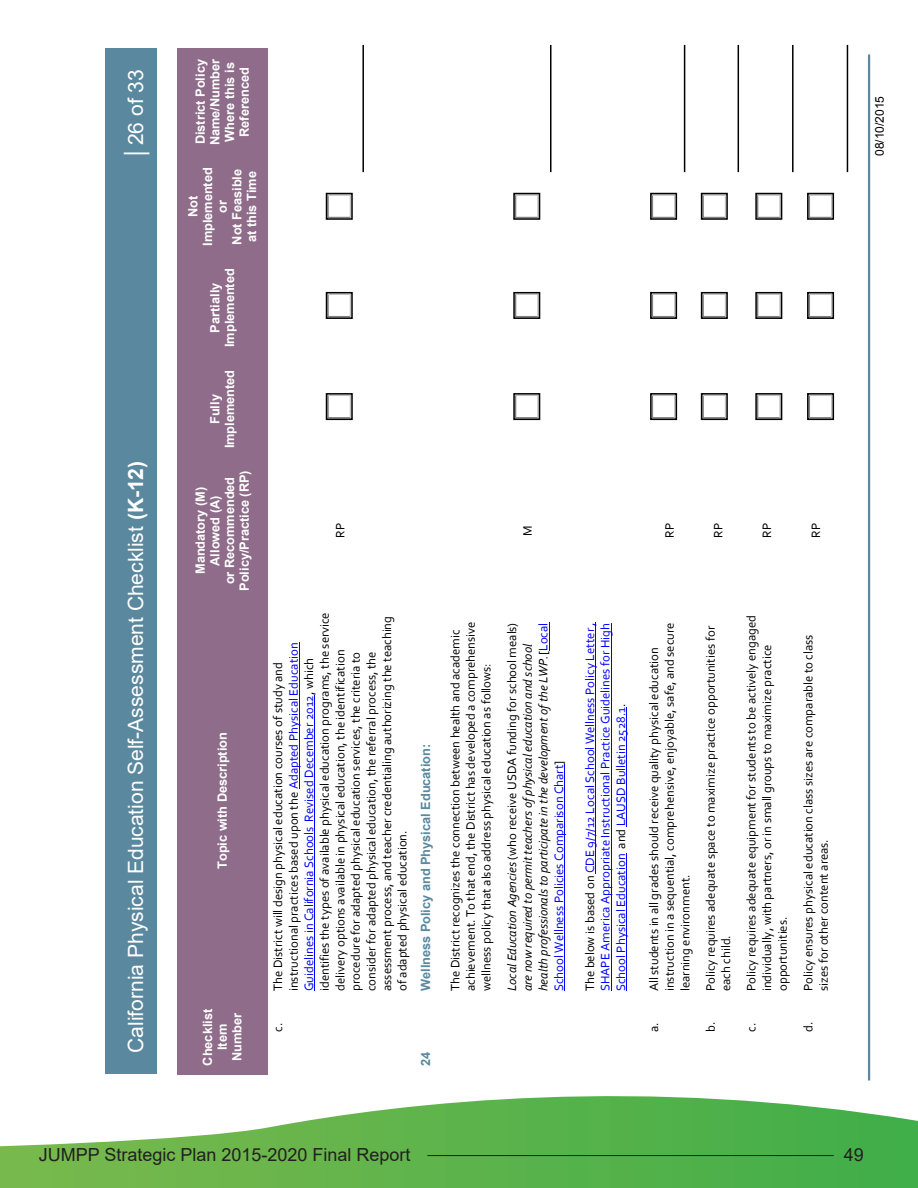
<style>
.page{position:relative;width:918px;height:1188px;background:#fff}
.page>*{position:absolute;margin:0;border:0;box-sizing:border-box;transform-origin:0 0}
.t1{font:21px "Arial";color:#fff}
.t2{font:18px "Arial";color:#231f20}
.t3{font:12.75px/15.6px "Corbel";color:#000}
.t4{font:italic 12.75px/15.6px "Corbel";color:#000}
.t5{font:700 12.75px/14.7px "Arial";letter-spacing:-.005em;color:#fff;text-align:center}
.t6{font:12.75px/15.6px "Corbel";color:#00f;text-align:justify}
.t7{font:700 12.75px "Arial";letter-spacing:-.005em;color:#59889f}
.t8{font:12px "Arial";letter-spacing:-.005em;color:#000}
.s1{font-weight:700}
.s2{color:#00f}
.s3{font-style:normal}
.s4{font-style:normal;color:#00f}
.s5{color:#000}
</style>
<div class="page">
<svg style="left:0;top:1076px;width:918px;height:112px"></svg>
<hr style="left:427px;top:1155px;width:407px;height:1px;background:#231f20">
<div style="left:106px;top:56px;width:51px;height:1010px;background:#59889f"></div>
<div style="left:177px;top:1000px;width:91px;height:75px;background:#8e6c8a"></div>
<div style="left:177px;top:601px;width:91px;height:399px;background:#8e6c8a"></div>
<div style="left:177px;top:460px;width:91px;height:141px;background:#8e6c8a"></div>
<div style="left:177px;top:358px;width:91px;height:102px;background:#8e6c8a"></div>
<div style="left:177px;top:257px;width:91px;height:101px;background:#8e6c8a"></div>
<div style="left:177px;top:156px;width:91px;height:101px;background:#8e6c8a"></div>
<div style="left:177px;top:48px;width:91px;height:108px;background:#8e6c8a"></div>
<hr style="left:299px;top:643px;width:1px;height:146px;background:#00f">
<hr style="left:314px;top:695px;width:1px;height:296px;background:#00f">
<svg style="left:549px;top:623px;width:1px;height:28px"></svg>
<hr style="left:564px;top:765px;width:1px;height:226px;background:#00f">
<hr style="left:595px;top:622px;width:1px;height:251px;background:#00f">
<hr style="left:611px;top:623px;width:1px;height:368px;background:#00f">
<hr style="left:627px;top:854px;width:1px;height:137px;background:#00f">
<hr style="left:627px;top:707px;width:1px;height:119px;background:#00f">
<hr style="left:868px;top:54px;width:2px;height:1026px;background:#59889f">
<hr style="left:362px;top:45px;width:2px;height:127px;background:#000">
<hr style="left:550px;top:45px;width:1px;height:127px;background:#000">
<hr style="left:684px;top:45px;width:1px;height:127px;background:#000">
<hr style="left:738px;top:45px;width:1px;height:127px;background:#000">
<hr style="left:792px;top:45px;width:2px;height:127px;background:#000">
<hr style="left:847px;top:45px;width:1px;height:127px;background:#000">
<svg style="left:349px;top:396px;width:1px;height:21px"></svg>
<div style="left:326px;top:393px;width:27px;height:27px;border:2px solid #000"></div>
<svg style="left:349px;top:295px;width:1px;height:21px"></svg>
<div style="left:326px;top:292px;width:27px;height:27px;border:2px solid #000"></div>
<svg style="left:329px;top:196px;width:21px;height:21px"></svg>
<div style="left:326px;top:193px;width:27px;height:27px;border:2px solid #000"></div>
<svg style="left:516px;top:396px;width:1px;height:21px"></svg>
<div style="left:513px;top:393px;width:27px;height:27px;border:2px solid #000"></div>
<svg style="left:516px;top:295px;width:1px;height:21px"></svg>
<div style="left:513px;top:292px;width:27px;height:27px;border:2px solid #000"></div>
<svg style="left:516px;top:196px;width:21px;height:21px"></svg>
<div style="left:513px;top:193px;width:27px;height:27px;border:2px solid #000"></div>
<svg style="left:653px;top:396px;width:1px;height:21px"></svg>
<div style="left:650px;top:393px;width:27px;height:27px;border:2px solid #000"></div>
<svg style="left:653px;top:295px;width:1px;height:21px"></svg>
<div style="left:650px;top:292px;width:27px;height:27px;border:2px solid #000"></div>
<svg style="left:653px;top:196px;width:21px;height:21px"></svg>
<div style="left:650px;top:193px;width:27px;height:27px;border:2px solid #000"></div>
<div style="left:701px;top:393px;width:27px;height:27px;border:2px solid #000"></div>
<div style="left:701px;top:292px;width:27px;height:27px;border:2px solid #000"></div>
<svg style="left:704px;top:216px;width:21px;height:1px"></svg>
<div style="left:701px;top:193px;width:27px;height:27px;border:2px solid #000"></div>
<svg style="left:758px;top:396px;width:1px;height:21px"></svg>
<div style="left:755px;top:393px;width:27px;height:27px;border:2px solid #000"></div>
<svg style="left:758px;top:295px;width:1px;height:21px"></svg>
<div style="left:755px;top:292px;width:27px;height:27px;border:2px solid #000"></div>
<svg style="left:758px;top:196px;width:21px;height:21px"></svg>
<div style="left:755px;top:193px;width:27px;height:27px;border:2px solid #000"></div>
<svg style="left:809px;top:395px;width:23px;height:23px"></svg>
<div style="left:807px;top:393px;width:27px;height:27px;border:1px solid #000"></div>
<svg style="left:809px;top:294px;width:23px;height:23px"></svg>
<div style="left:807px;top:292px;width:27px;height:27px;border:1px solid #000"></div>
<svg style="left:809px;top:195px;width:23px;height:23px"></svg>
<div style="left:807px;top:193px;width:27px;height:27px;border:1px solid #000"></div>
<p class="t1" style="left:122px;top:159px;width:91px;rotate:-90deg">│26 of 33</p>
<p class="t1" style="left:121px;top:1053px;width:593px;rotate:-90deg">California Physical Education Self-Assessment Checklist <span class="s1">(K-12)</span></p>
<p class="t5" style="left:193px;top:145px;width:88px;rotate:-90deg">District Policy<br>Name/Number<br>Where this is<br>Referenced</p>
<p class="t5" style="left:186px;top:246px;width:80px;rotate:-90deg">Not<br>Implemented or<br>Not Feasible at this Time</p>
<p class="t5" style="left:208px;top:347px;width:80px;rotate:-90deg">Partially<br>Implemented</p>
<p class="t5" style="left:208px;top:448px;width:80px;rotate:-90deg">Fully<br>Implemented</p>
<p class="t5" style="left:193px;top:591px;width:122px;rotate:-90deg">Mandatory (M)<br>Allowed (A)<br>or Recommended<br>Policy/Practice (RP)</p>
<p class="t5" style="left:215px;top:869px;width:138px;rotate:-90deg">Topic with Description</p>
<p class="t5" style="left:201px;top:1066px;width:58px;rotate:-90deg">Checklist<br>Item<br>Number</p>
<p class="t3" style="left:332px;top:538px;width:16px;rotate:-90deg">RP</p>
<p class="t3" style="left:270px;top:991px;width:380px;rotate:-90deg">The District will design physical education courses of study and instructional practices based upon the <span class="s2">Adapted Physical Education Guidelines in California Schools Revised December 2012</span>, which identifies the types of available physical education programs, the service delivery options available in physical education, the identification procedure for adapted physical education services, the criteria to consider for adapted physical education, the referral process, the assessment process, and teacher credentialing authorizing the teaching of adapted physical education.</p>
<p class="t7" style="left:417px;top:991px;width:249px;rotate:-90deg">Wellness Policy and Physical Education:</p>
<p class="t3" style="left:270px;top:1032px;width:10px;rotate:-90deg">c.</p>
<p class="t7" style="left:417px;top:1066px;width:16px;rotate:-90deg">24</p>
<p class="t3" style="left:520px;top:536px;width:12px;rotate:-90deg">M</p>
<p class="t3" style="left:447px;top:991px;width:371px;rotate:-90deg">The District recognizes the connection between health and academic achievement. To that end, the District has developed a comprehensive wellness policy that also address physical education as follows:</p>
<p class="t4" style="left:504px;top:991px;width:370px;rotate:-90deg">Local Education Agencies <span class="s3">(who receive USDA funding for school meals) </span>are now required to permit teachers of physical education and school health professionals to participate in the development of the LWP.<span class="s3">[</span><span class="s4">Local School Wellness Policies Comparison Chart</span><span class="s3">]</span></p>
<p class="t6" style="left:582px;top:991px;width:370px;rotate:-90deg"><span class="s5">The below is based on</span> CDE 9/7/12 Local School Wellness Policy Letter , SHAPE America Appropriate Instructional Practice Guidelines for High School Physical Education <span class="s5">and</span> LAUSD Bulletin 2528.1<span class="s5">.</span></p>
<p class="t3" style="left:661px;top:538px;width:16px;rotate:-90deg">RP</p>
<p class="t3" style="left:710px;top:538px;width:16px;rotate:-90deg">RP</p>
<p class="t3" style="left:759px;top:538px;width:16px;rotate:-90deg">RP</p>
<p class="t3" style="left:808px;top:538px;width:16px;rotate:-90deg">RP</p>
<p class="t3" style="left:646px;top:991px;width:370px;rotate:-90deg">All students in all grades should receive quality physical education instruction in a sequential, comprehensive, enjoyable, safe, and secure learning environment.</p>
<p class="t3" style="left:646px;top:1032px;width:11px;rotate:-90deg">a.</p>
<p class="t3" style="left:703px;top:991px;width:367px;text-indent:-41px;rotate:-90deg">b. Policy requires adequate space to maximize practice opportunities for each child.</p>
<p class="t3" style="left:743px;top:991px;width:378px;rotate:-90deg">Policy requires adequate equipment for students to be actively engaged individually, with partners, or in small groups to maximize practice opportunities.</p>
<p class="t3" style="left:743px;top:1032px;width:10px;rotate:-90deg">c.</p>
<p class="t3" style="left:800px;top:991px;width:358px;text-indent:-41px;rotate:-90deg">d. Policy ensures physical education class sizes are comparable to class sizes for other content areas.</p>
<p class="t8" style="left:872px;top:156px;width:61px;rotate:-90deg">08/10/2015</p>
<h2 class="t2" style="left:39px;top:1142px;width:373px">JUMPP Strategic Plan 2015-2020 Final Report</h2>
<h2 class="t2" style="left:844px;top:1142px;width:22px">49</h2>
</div>
